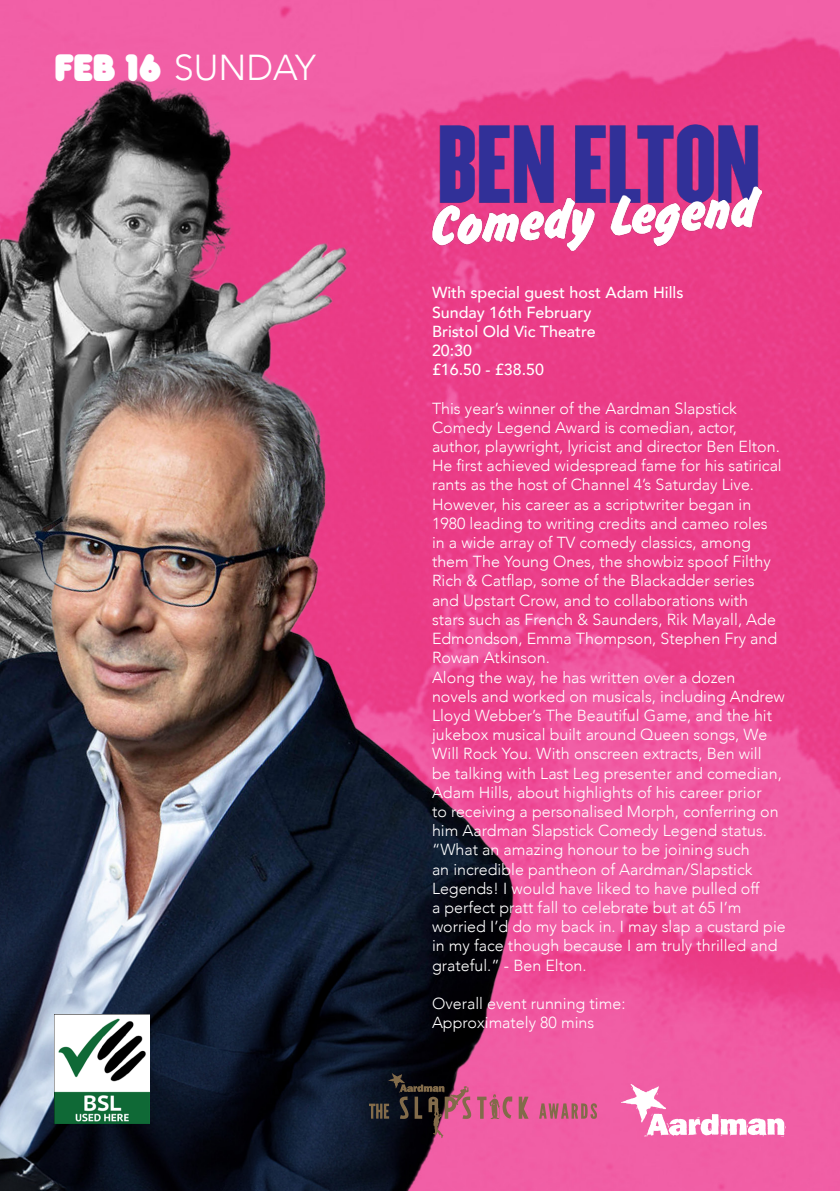
<style>
.page{position:relative;width:840px;height:1191px;background:#fff}
.page>*{position:absolute;margin:0;border:0;box-sizing:border-box;transform-origin:0 0}
.t1{font:40px "Frankfurter Std";color:#fff}
.t2{font:300 36px "Avenir";color:#fff}
.t3{font:300 16px/19.2px "Avenir";color:#fff}
.t4{font:500 16px "Avenir";color:#fff}
</style>
<div class="page">
<img style="left:0;top:0;width:839px;height:1191px">
<img style="left:432px;top:124px;width:329px;height:127px">
<svg style="left:620px;top:1083px;width:165px;height:54px"></svg>
<svg style="left:518px;top:1096px;width:10px;height:23px"></svg>
<svg style="left:477px;top:1094px;width:35px;height:25px"></svg>
<svg style="left:538px;top:1103px;width:58px;height:16px"></svg>
<svg style="left:369px;top:1073px;width:102px;height:65px"></svg>
<img style="left:54px;top:1014px;width:95px;height:109px">
<p class="t1" style="left:54px;top:43px;width:109px">FEb 16</p>
<p class="t2" style="left:174px;top:46px;width:143px">SUNDAY</p>
<p class="t4" style="left:432px;top:279px;width:253px">With special guest host Adam Hills</p>
<p class="t4" style="left:432px;top:298px;width:161px">Sunday 16th February</p>
<p class="t4" style="left:432px;top:317px;width:165px">Bristol Old Vic Theatre</p>
<p class="t4" style="left:432px;top:336px;width:42px">20:30</p>
<p class="t4" style="left:432px;top:356px;width:113px">£16.50 - £38.50</p>
<p class="t3" style="left:432px;top:398px;width:351px">This year’s winner of the Aardman Slapstick Comedy Legend Award is comedian, actor, author, playwright, lyricist and director Ben Elton.<br>He first achieved widespread fame for his satirical rants as the host of Channel 4’s Saturday Live.<br>However, his career as a scriptwriter began in 1980 leading to writing credits and cameo roles in a wide array of TV comedy classics, among them The Young Ones, the showbiz spoof Filthy Rich &amp; Catflap, some of the Blackadder series and Upstart Crow, and to collaborations with stars such as French &amp; Saunders, Rik Mayall, Ade Edmondson, Emma Thompson, Stephen Fry and Rowan Atkinson.</p>
<p class="t3" style="left:432px;top:667px;width:354px">Along the way, he has written over a dozen<br>novels and worked on musicals, including Andrew Lloyd Webber’s The Beautiful Game, and the hit jukebox musical built around Queen songs, We Will Rock You. With onscreen extracts, Ben will<br>be talking with Last Leg presenter and comedian, Adam Hills, about highlights of his career prior<br>to receiving a personalised Morph, conferring on him Aardman Slapstick Comedy Legend status.</p>
<p class="t3" style="left:432px;top:840px;width:355px">“What an amazing honour to be joining such<br>an incredible pantheon of Aardman/Slapstick Legends! I would have liked to have pulled off<br>a perfect pratt fall to celebrate but at 65 I’m worried I’d do my back in. I may slap a custard pie in my face though because I am truly thrilled and grateful.” - Ben Elton.</p>
<p class="t3" style="left:432px;top:994px;width:195px">Overall event running time:</p>
<p class="t3" style="left:432px;top:1013px;width:164px">Approximately 80 mins</p>
</div>
